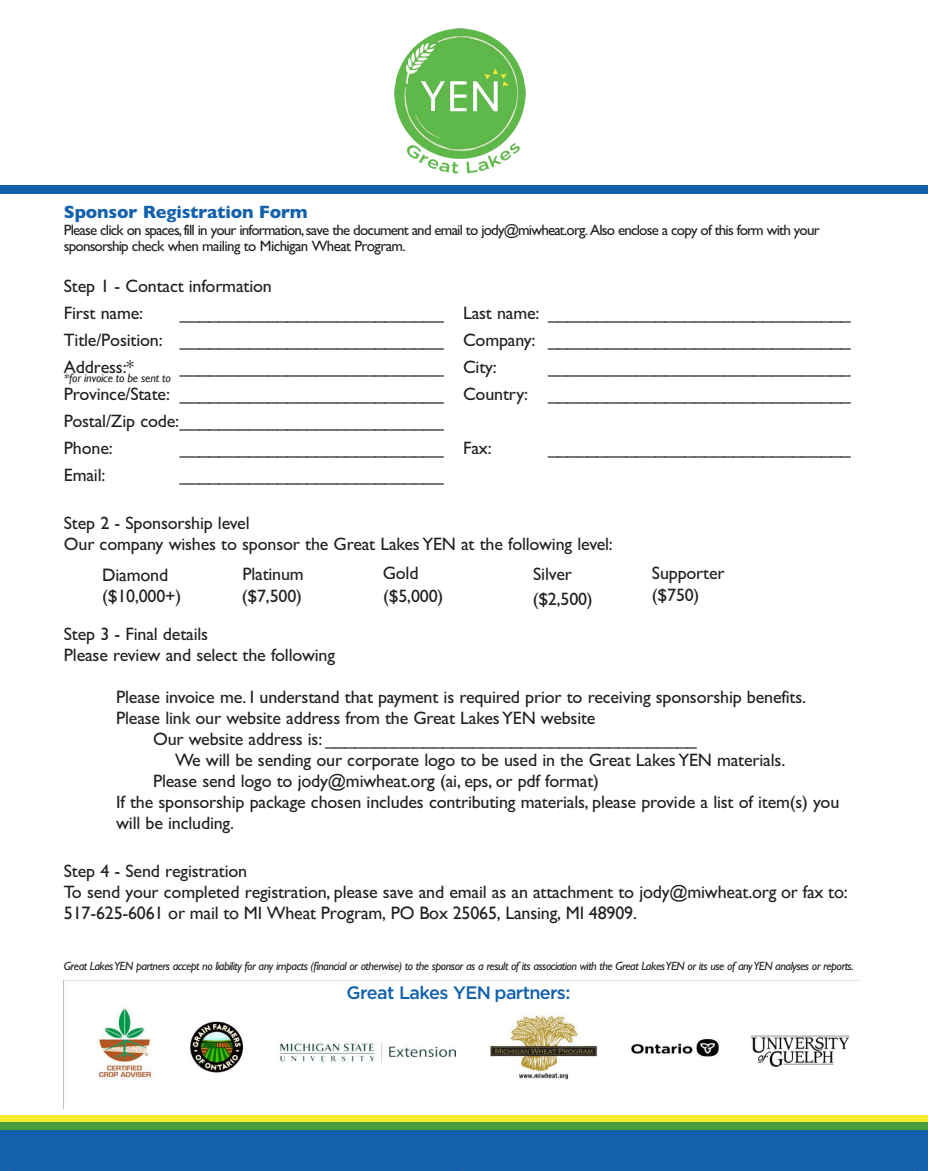
<style>
.page{position:relative;width:928px;height:1171px;background:#fff}
.page>*{position:absolute;margin:0;border:0;box-sizing:border-box;transform-origin:0 0}
.t1{font:18px/21.6px "Gill Sans";letter-spacing:-.01em;color:#231f20}
.t2{font:18px/27px "Gill Sans";letter-spacing:-.01em;color:#231f20}
.t3{font:700 18px "Gill Sans";letter-spacing:-.01em;color:#1360ad}
.t4{font:500 18px "Gotham";letter-spacing:-.035em;color:#1360ad}
.t5{font:15px/16.5px "Gill Sans";letter-spacing:-.055em;color:#231f20}
.t6{font:italic 12px "Gill Sans";letter-spacing:-.04em;color:#231f20}
.t7{font:italic 12px "Gill Sans";letter-spacing:-.015em;color:#231f20}
.s1{font-style:inherit}
</style>
<div class="page">
<img style="left:394px;top:28px;width:132px;height:146px">
<div style="left:0;top:1130px;width:927px;height:41px;background:#1360ad"></div>
<div style="left:0;top:1115px;width:927px;height:7px;background:#f5eb31"></div>
<div style="left:0;top:1122px;width:927px;height:8px;background:#499e3c"></div>
<img style="left:64px;top:980px;width:795px;height:101px">
<div style="left:0;top:185px;width:927px;height:9px;background:#1360ad"></div>
<p class="t3" style="left:64px;top:206px;width:245px">Sponsor Registration Form</p>
<p class="t5" style="left:64px;top:223px;width:757px">Please click on spaces,fill in your information, save the document and email to jody@miwheat.org. Also enclose a copy of this form with your sponsorship check when mailing to Michigan Wheat Program.</p>
<p class="t2" style="left:64px;top:274px;width:209px">Step 1 - Contact information<br><span class="s1">First name:</span></p>
<p class="t1" style="left:180px;top:304px;width:672px">___________________________ Last name: _______________________________</p>
<p class="t1" style="left:64px;top:331px;width:100px">Title/Position:</p>
<p class="t1" style="left:180px;top:331px;width:672px">___________________________ Company: _______________________________</p>
<p class="t1" style="left:64px;top:358px;width:71px">Address:*</p>
<p class="t1" style="left:180px;top:358px;width:318px">___________________________ City:</p>
<p class="t1" style="left:548px;top:358px;width:304px">_______________________________</p>
<p class="t1" style="left:64px;top:385px;width:788px">Province/State: ___________________________ Country: _______________________________</p>
<p class="t1" style="left:64px;top:412px;width:381px">Postal/Zip code:___________________________</p>
<p class="t1" style="left:64px;top:439px;width:50px">Phone:</p>
<p class="t1" style="left:180px;top:439px;width:313px">___________________________ Fax:</p>
<p class="t1" style="left:548px;top:439px;width:304px">_______________________________</p>
<p class="t1" style="left:64px;top:466px;width:43px">Email:</p>
<p class="t1" style="left:180px;top:466px;width:265px">___________________________</p>
<p class="t2" style="left:64px;top:511px;width:187px">Step 2 - Sponsorship level</p>
<p class="t1" style="left:64px;top:535px;width:550px">Our company wishes to sponsor the Great Lakes YEN at the following level:</p>
<p class="t1" style="left:242px;top:564px;width:63px;line-height:22px">Platinum ($7,500)</p>
<p class="t1" style="left:382px;top:563px;width:62px;line-height:23.1px">Gold ($5,000)</p>
<p class="t1" style="left:532px;top:563px;width:62px;line-height:25.8px">Silver ($2,500)</p>
<p class="t1" style="left:652px;top:564px;width:74px">Supporter ($750)</p>
<p class="t2" style="left:64px;top:622px;width:146px">Step 3 - Final details</p>
<p class="t1" style="left:64px;top:646px;width:273px">Please review and select the following</p>
<p class="t1" style="left:116px;top:688px;width:691px">Please invoice me. I understand that payment is required prior to receiving sponsorship benefits.</p>
<p class="t1" style="left:116px;top:709px;width:481px">Please link our website address from the Great Lakes YEN website</p>
<p class="t1" style="left:153px;top:730px;width:545px">Our website address is: ______________________________________</p>
<p class="t1" style="left:175px;top:751px;width:611px">We will be sending our corporate logo to be used in the Great Lakes YEN materials.</p>
<p class="t1" style="left:153px;top:772px;width:447px">Please send logo to jody@miwheat.org (ai, eps, or pdf format)</p>
<p class="t1" style="left:116px;top:793px;width:724px">If the sponsorship package chosen includes contributing materials, please provide a list of item(s) you</p>
<p class="t1" style="left:116px;top:814px;width:119px">will be including.</p>
<p class="t1" style="left:64px;top:862px;width:785px;line-height:21.1px"><span class="s1">Step 4 - Send registration<br></span>To send your completed registration, please save and email as an attachment to jody@miwheat.org or fax to:<br>517-625-6061 or mail to MI Wheat Program, PO Box 25065, Lansing, MI 48909.</p>
<p class="t6" style="left:64px;top:962px;width:791px">Great LakesYEN partners accept no liability for any impacts (financial or otherwise) to the sponsor as a result of its association with the Great Lakes YEN or its use of anyYEN analyses or reports.</p>
<p class="t4" style="left:346px;top:982px;width:225px">Great Lakes YEN partners:</p>
<p class="t7" style="left:64px;top:371px;width:108px">*for invoice to be sent to</p>
<p class="t1" style="left:102px;top:564px;width:81px">Diamond ($10,000+)</p>
</div>
